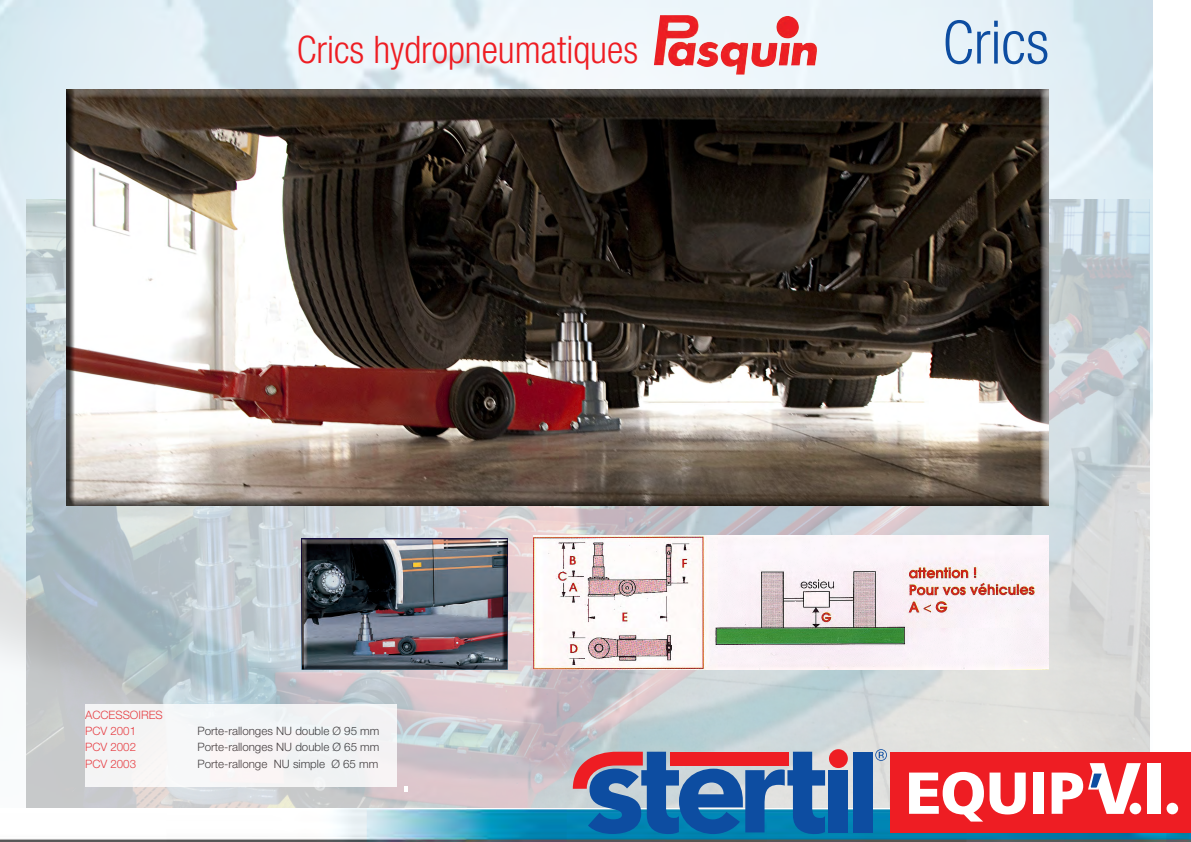
<style>
.page{position:relative;width:1191px;height:842px;background:#fff}
.page>*{position:absolute;margin:0;border:0;box-sizing:border-box;transform-origin:0 0}
.t1{font:300 condensed 60px "Helvetica Neue LT Com";color:#0d4da1}
.t2{font:300 condensed 38px "Helvetica Neue LT Com";color:#ee1d23}
.t3{font:300 11.5px "Helvetica Neue LT Std";color:#231f20}
.t4{font:300 11.5px/16.3px "Helvetica Neue LT Std";color:#ee1d23}
</style>
<div class="page">
<img style="left:0;top:0;width:1152px;height:809px">
<div style="left:85px;top:704px;width:312px;height:83px;background:#f4f4f5"></div>
<svg style="left:404px;top:787px;width:4px;height:5px"></svg>
<img style="left:302px;top:539px;width:205px;height:131px">
<img style="left:533px;top:536px;width:515px;height:134px">
<img style="left:67px;top:89px;width:981px;height:416px">
<img style="left:0;top:809px;width:1191px;height:32px">
<div style="left:829px;top:749px;width:19px;height:19px;background:#ee1d23;border-radius:50%"></div>
<div style="left:829px;top:770px;width:19px;height:62px;background:#0d4da1"></div>
<div style="left:853px;top:752px;width:19px;height:80px;background:#0d4da1"></div>
<svg style="left:573px;top:751px;width:252px;height:83px;background:#576ea0"></svg>
<svg style="left:875px;top:749px;width:12px;height:12px"></svg>
<div style="left:890px;top:752px;width:300px;height:80px;background:#ee1d23"></div>
<div style="left:1166px;top:803px;width:12px;height:11px;background:#fff;border-radius:50%"></div>
<div style="left:1147px;top:763px;width:13px;height:51px;background:#fff"></div>
<svg style="left:909px;top:772px;width:116px;height:49px"></svg>
<div style="left:1032px;top:772px;width:11px;height:42px;background:#fff"></div>
<svg style="left:1051px;top:763px;width:89px;height:51px"></svg>
<img style="left:654px;top:15px;width:140px;height:50px">
<h2 class="t2" style="left:297px;top:28px;width:343px">Crics hydropneumatiques</h2>
<p class="t4" style="left:85px;top:706px;width:79px">ACCESSOIRES<br>PCV 2001</p>
<p class="t3" style="left:197px;top:724px;width:183px">Porte-rallonges NU double Ø 95 mm</p>
<p class="t4" style="left:85px;top:739px;width:53px">PCV 2002</p>
<p class="t3" style="left:197px;top:740px;width:183px">Porte-rallonges NU double Ø 65 mm</p>
<p class="t4" style="left:85px;top:755px;width:53px">PCV 2003</p>
<p class="t3" style="left:197px;top:756px;width:182px">Porte-rallonge NU simple Ø 65 mm</p>
<h1 class="t1" style="left:942px;top:8px;width:108px">Crics</h1>
</div>
